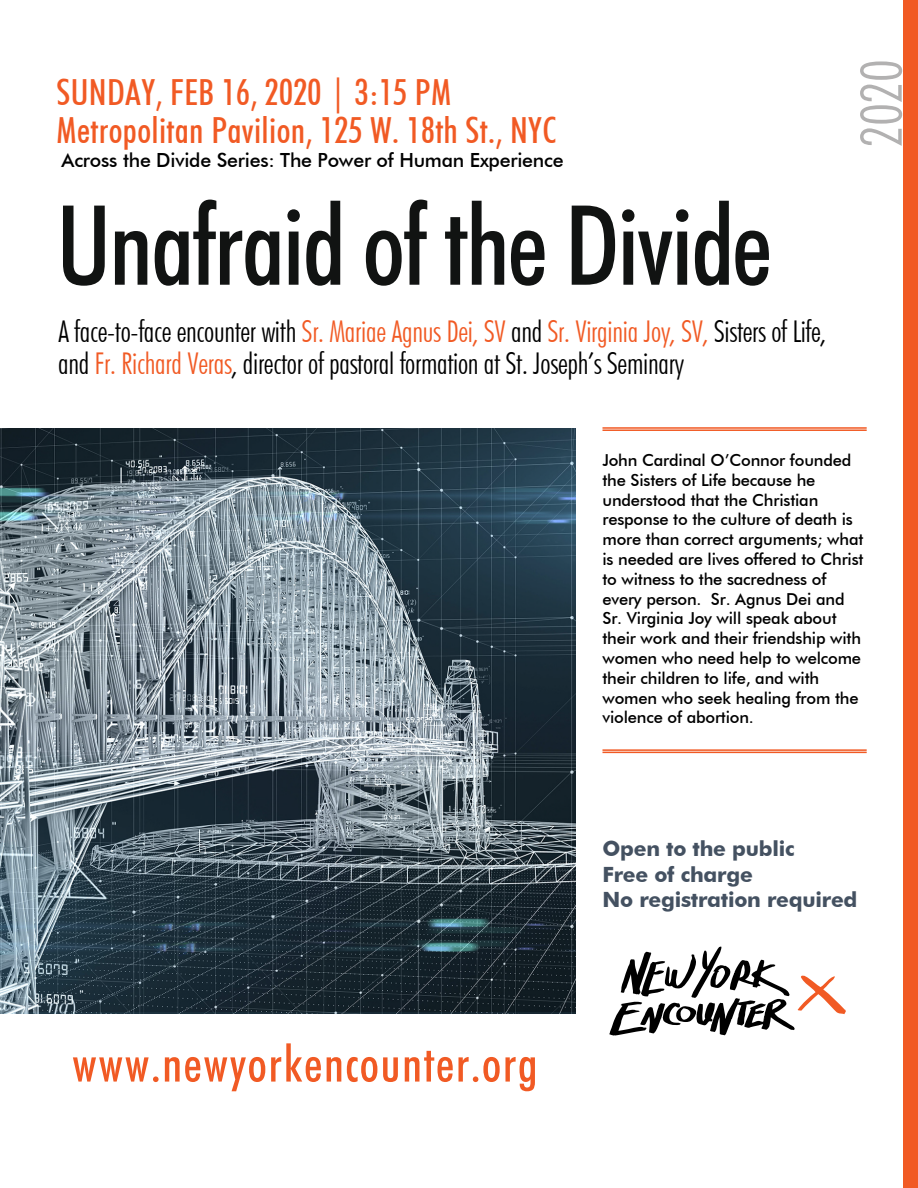
<style>
.page{position:relative;width:918px;height:1188px;background:#fff}
.page>*{position:absolute;margin:0;border:0;box-sizing:border-box;transform-origin:0 0}
.t1{font:500 condensed 111px "Futura BT";letter-spacing:-.02em;color:#111312}
.t2{font:300 condensed 57.6px "Futura BT";color:#b2b1b1}
.t3{font:500 condensed 50.4px "Futura BT";letter-spacing:.03em;color:#f15a24}
.t4{font:500 condensed 36px/37.5px "Futura BT";letter-spacing:.01em;color:#f15a24}
.t5{font:300 condensed 30px/31.5px "Futura BT";letter-spacing:-.01em;color:#000}
.t6{font:700 21px/25.2px "Futura BT";letter-spacing:-.01em;color:#445161}
.t7{font:500 19.5px "Futura BT";letter-spacing:-.01em;color:#000}
.t8{font:500 16.5px/19.8px "Futura BT";letter-spacing:-.01em;color:#000}
.s1{color:#f15a24}
</style>
<div class="page">
<svg style="left:609px;top:946px;width:237px;height:90px"></svg>
<hr style="left:602px;top:749px;width:265px;height:2px;background:#f15a24">
<hr style="left:602px;top:752px;width:265px;height:1px;background:#f15a24">
<div style="left:903px;top:0;width:15px;height:1188px;background:#f15a24"></div>
<hr style="left:602px;top:427px;width:265px;height:2px;background:#f15a24">
<hr style="left:602px;top:429px;width:265px;height:2px;background:#f15a24">
<img style="left:0;top:428px;width:576px;height:586px">
<h3 class="t4" style="left:57px;top:73px;width:501px">SUNDAY, FEB 16, 2020 | 3:15 PM<br>Metropolitan Pavilion, 125 W. 18th St., NYC</h3>
<p class="t7" style="left:62px;top:148px;width:503px">Across the Divide Series: The Power of Human Experience</p>
<h1 class="t1" style="left:57px;top:178px;width:717px">Unafraid of the Divide</h1>
<h3 class="t5" style="left:58px;top:316px;width:770px">A face-to-face encounter with <span class="s1">Sr. Mariae Agnus Dei, SV</span> and <span class="s1">Sr. Virginia Joy, SV,</span> Sisters of Life, and <span class="s1">Fr. Richard Veras</span>, director of pastoral formation at St. Joseph’s Seminary</h3>
<h2 class="t2" style="left:846px;top:148px;width:90px;rotate:-90deg">2020</h2>
<p class="t8" style="left:602px;top:450px;width:263px">John Cardinal O’Connor founded the Sisters of Life because he understood that the Christian response to the culture of death is more than correct arguments; what is needed are lives offered to Christ to witness to the sacredness of every person. Sr. Agnus Dei and<br>Sr. Virginia Joy will speak about their work and their friendship with women who need help to welcome their children to life, and with women who seek healing from the violence of abortion.</p>
<h3 class="t3" style="left:72px;top:1033px;width:467px">www.newyorkencounter.org</h3>
<p class="t6" style="left:602px;top:836px;width:256px">Open to the public<br>Free of charge<br>No registration required</p>
</div>
